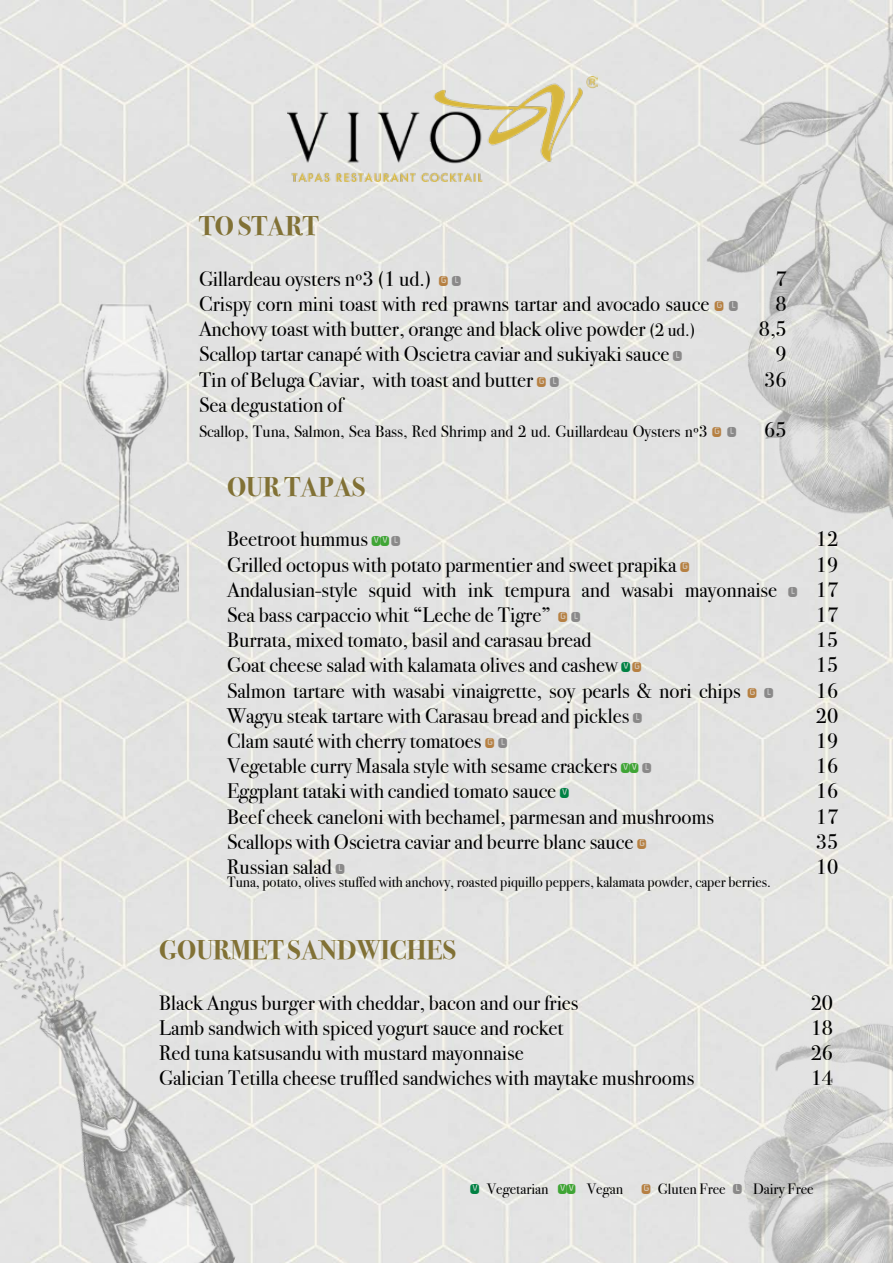
<style>
.page{position:relative;width:893px;height:1263px;background:#fff}
.page>*{position:absolute;margin:0;border:0;box-sizing:border-box;transform-origin:0 0}
.t1{font:700 27px "Bodoni Svty Two ITCTT";color:#817135}
.t2{font:21px/25.2px "Bodoni Svty Two ITCTT";color:#000;text-align:justify}
.t3{font:16.5px "Bodoni Svty Two ITCTT";color:#000}
.t4{font:15px "Bodoni Svty Two ITCTT";color:#000}
.s1{font-family:"Monofett";font-size:15px;color:#b68042}
.s2{font-family:"Monofett";font-size:15px;color:#8a8989}
.s3{font-size:18px}
.s4{font-family:"Monofett";font-size:15px;color:#3fa535}
.s5{font-family:"Monofett";font-size:15px;color:#008143}
.s6{font-family:"Monofett";color:#008143}
.s7{font-family:"Monofett";color:#3fa535}
.s8{font-family:"Monofett";color:#b68042}
.s9{font-family:"Monofett";color:#8a8989}
</style>
<div class="page">
<img style="left:0;top:0;width:893px;height:1263px">
<img style="left:719px;top:1000px;width:174px;height:263px">
<img style="left:0;top:866px;width:332px;height:397px">
<img style="left:0;top:302px;width:179px;height:319px">
<img style="left:287px;top:77px;width:310px;height:105px">
<img style="left:670px;top:0;width:223px;height:587px">
<p class="t1" style="left:199px;top:204px;width:121px">TO START</p>
<p class="t2" style="left:199px;top:264px;width:263px">Gillardeau oysters nº3 (1 ud.) <span class="s1">G</span> <span class="s2">L</span></p>
<p class="t2" style="left:775px;top:264px;width:13px">7</p>
<p class="t2" style="left:199px;top:289px;width:540px">Crispy corn mini toast with red prawns tartar and avocado sauce <span class="s1">G</span> <span class="s2">L</span></p>
<p class="t2" style="left:775px;top:289px;width:13px">8</p>
<p class="t2" style="left:199px;top:314px;width:498px">Anchovy toast with butter, orange and black olive powder <span class="s3">(2 ud.)</span></p>
<p class="t2" style="left:759px;top:314px;width:29px">8,5</p>
<p class="t2" style="left:199px;top:339px;width:484px">Scallop tartar canapé with Oscietra caviar and sukiyaki sauce <span class="s2">L</span></p>
<p class="t2" style="left:775px;top:339px;width:13px">9</p>
<p class="t2" style="left:199px;top:365px;width:361px">Tin of Beluga Caviar, with toast and butter <span class="s1">G</span> <span class="s2">L</span></p>
<p class="t2" style="left:764px;top:365px;width:24px">36</p>
<p class="t2" style="left:199px;top:390px;width:145px">Sea degustation of</p>
<p class="t3" style="left:199px;top:418px;width:539px">Scallop, Tuna, Salmon, Sea Bass, Red Shrimp and 2 ud. Guillardeau Oysters nº3 <span class="s1">G</span> <span class="s2">L</span></p>
<p class="t2" style="left:764px;top:415px;width:24px">65</p>
<p class="t1" style="left:227px;top:464px;width:140px">OUR TAPAS</p>
<p class="t2" style="left:227px;top:524px;width:174px">Beetroot hummus <span class="s4">VV</span><span class="s2">L</span></p>
<p class="t2" style="left:816px;top:524px;width:24px">12</p>
<p class="t2" style="left:227px;top:550px;width:463px">Grilled octopus with potato parmentier and sweet prapika <span class="s1">G</span></p>
<p class="t2" style="left:227px;top:550px;width:613px;text-indent:589px">19<br>Andalusian-style squid with ink tempura and wasabi mayonnaise <span class="s2">L</span> 17<br>Sea bass carpaccio whit “Leche de Tigre” <span class="s1">G</span> <span class="s2">L</span></p>
<p class="t2" style="left:816px;top:600px;width:24px">17</p>
<p class="t2" style="left:227px;top:625px;width:366px">Burrata, mixed tomato, basil and carasau bread</p>
<p class="t2" style="left:816px;top:625px;width:24px">15</p>
<p class="t2" style="left:227px;top:650px;width:416px">Goat cheese salad with kalamata olives and cashew <span class="s5">V</span> <span class="s1">G</span></p>
<p class="t2" style="left:816px;top:650px;width:24px">15</p>
<p class="t2" style="left:227px;top:676px;width:547px">Salmon tartare with wasabi vinaigrette, soy pearls &amp; nori chips <span class="s1">G</span> <span class="s2">L</span></p>
<p class="t2" style="left:816px;top:676px;width:24px">16</p>
<p class="t2" style="left:227px;top:701px;width:416px">Wagyu steak tartare with Carasau bread and pickles <span class="s2">L</span></p>
<p class="t2" style="left:816px;top:701px;width:24px">20</p>
<p class="t2" style="left:227px;top:726px;width:282px">Clam sauté with cherry tomatoes <span class="s1">G</span> <span class="s2">L</span></p>
<p class="t2" style="left:816px;top:726px;width:24px">19</p>
<p class="t2" style="left:227px;top:751px;width:426px">Vegetable curry Masala style with sesame crackers <span class="s4">VV</span> <span class="s2">L</span></p>
<p class="t2" style="left:816px;top:751px;width:24px">16</p>
<p class="t2" style="left:227px;top:776px;width:343px">Eggplant tataki with candied tomato sauce <span class="s5">V</span></p>
<p class="t2" style="left:816px;top:776px;width:24px">16</p>
<p class="t2" style="left:227px;top:802px;width:488px">Beef cheek caneloni with bechamel, parmesan and mushrooms</p>
<p class="t2" style="left:816px;top:802px;width:24px">17</p>
<p class="t2" style="left:227px;top:827px;width:420px">Scallops with Oscietra caviar and beurre blanc sauce <span class="s1">G</span></p>
<p class="t2" style="left:816px;top:827px;width:24px">35</p>
<p class="t2" style="left:227px;top:852px;width:119px">Russian salad <span class="s2">L</span></p>
<p class="t2" style="left:816px;top:852px;width:24px">10</p>
<p class="t4" style="left:227px;top:870px;width:545px">Tuna, potato, olives stuffed with anchovy, roasted piquillo peppers, kalamata powder, caper berries.</p>
<p class="t1" style="left:159px;top:928px;width:298px">GOURMET SANDWICHES</p>
<p class="t2" style="left:159px;top:987px;width:421px">Black Angus burger with cheddar, bacon and our fries</p>
<p class="t2" style="left:811px;top:987px;width:24px">20</p>
<p class="t2" style="left:159px;top:1013px;width:406px">Lamb sandwich with spiced yogurt sauce and rocket</p>
<p class="t2" style="left:811px;top:1013px;width:24px">18</p>
<p class="t2" style="left:159px;top:1038px;width:366px">Red tuna katsusandu with mustard mayonnaise</p>
<p class="t2" style="left:811px;top:1038px;width:24px">26</p>
<p class="t2" style="left:159px;top:1063px;width:537px">Galician Tetilla cheese truffled sandwiches with maytake mushrooms</p>
<p class="t2" style="left:811px;top:1063px;width:24px">14</p>
<p class="t4" style="left:471px;top:1176px;width:154px"><span class="s6">V</span> Vegetarian <span class="s7">VV</span> Vegan</p>
<p class="t4" style="left:642px;top:1176px;width:173px"><span class="s8">G</span> Gluten Free <span class="s9">L</span> Dairy Free</p>
</div>
